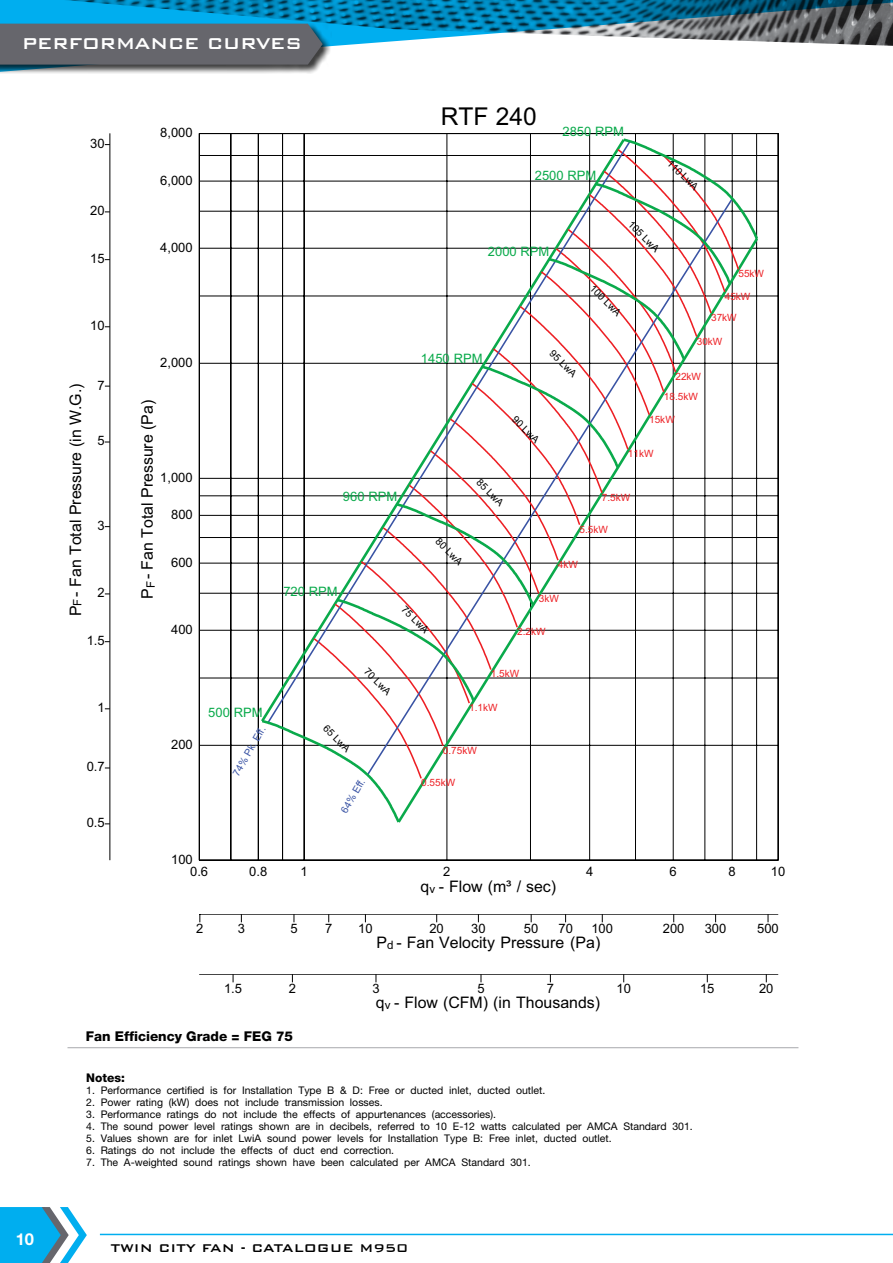
<style>
.page{position:relative;width:893px;height:1263px;background:#fff}
.page>*{position:absolute;margin:0;border:0;box-sizing:border-box;transform-origin:0 0}
.t1{font:24.6px "Arial";color:#000}
.t2{font:500 21px "Bank Gothic BT";letter-spacing:-.03em;color:#fff}
.t3{font:700 16.5px "Helvetica Neue";color:#fff}
.t4{font:15.9px "Arial";color:#000}
.t5{font:500 15px "Bank Gothic BT";color:#000}
.t6{font:800 13.5px "Helvetica Neue";color:#000}
.t7{font:12.9px "Arial";color:#000}
.t8{font:12.9px "Arial";color:#0aaa4b}
.t9{font:800 12px "Helvetica Neue";color:#000}
.t10{font:11.55px "Arial";color:#000}
.t11{font:10.5px "Helvetica Neue";color:#000}
.t12{font:10.05px "Arial";color:#ed1f24}
.t13{font:10.05px "Arial";color:#000}
.t14{font:10.05px "Arial";color:#3953a4}
.s1{font-size:11.55px}
</style>
<div class="page">
<svg style="left:0;top:0;width:893px;height:47px;background:#3b8eae"></svg>
<div style="left:0;top:23px;width:331px;height:51px;background:#000;opacity:.75"></div>
<div style="left:0;top:24px;width:323px;height:41px;background:#66666c"></div>
<svg style="left:0;top:1207px;width:87px;height:56px"></svg>
<hr style="left:100px;top:1234px;width:793px;height:1px;background:#00aeef">
<hr style="left:68px;top:1047px;width:730px;height:1px;background:#a7a9ac">
<hr style="left:304px;top:133px;width:1px;height:727px;background:#000">
<hr style="left:447px;top:133px;width:1px;height:727px;background:#000">
<hr style="left:530px;top:133px;width:1px;height:727px;background:#000">
<hr style="left:589px;top:133px;width:1px;height:727px;background:#000">
<hr style="left:635px;top:133px;width:1px;height:727px;background:#000">
<hr style="left:673px;top:133px;width:1px;height:727px;background:#000">
<hr style="left:705px;top:133px;width:1px;height:727px;background:#000">
<hr style="left:732px;top:133px;width:1px;height:727px;background:#000">
<hr style="left:756px;top:133px;width:1px;height:727px;background:#000">
<hr style="left:778px;top:133px;width:1px;height:727px;background:#000">
<hr style="left:231px;top:133px;width:1px;height:727px;background:#000">
<hr style="left:258px;top:133px;width:1px;height:727px;background:#000">
<hr style="left:282px;top:133px;width:1px;height:727px;background:#000">
<hr style="left:199px;top:860px;width:579px;height:1px;background:#000">
<hr style="left:199px;top:745px;width:579px;height:1px;background:#000">
<hr style="left:199px;top:678px;width:579px;height:1px;background:#000">
<hr style="left:199px;top:630px;width:579px;height:1px;background:#000">
<hr style="left:199px;top:593px;width:579px;height:1px;background:#000">
<hr style="left:199px;top:563px;width:579px;height:1px;background:#000">
<hr style="left:199px;top:537px;width:579px;height:1px;background:#000">
<hr style="left:199px;top:515px;width:579px;height:1px;background:#000">
<hr style="left:199px;top:495px;width:579px;height:1px;background:#000">
<hr style="left:199px;top:478px;width:579px;height:1px;background:#000">
<hr style="left:199px;top:363px;width:579px;height:1px;background:#000">
<hr style="left:199px;top:296px;width:579px;height:1px;background:#000">
<hr style="left:199px;top:248px;width:579px;height:1px;background:#000">
<hr style="left:199px;top:211px;width:579px;height:1px;background:#000">
<hr style="left:199px;top:181px;width:579px;height:1px;background:#000">
<hr style="left:199px;top:155px;width:579px;height:1px;background:#000">
<hr style="left:199px;top:859px;width:579px;height:1px;background:#000">
<hr style="left:777px;top:133px;width:1px;height:727px;background:#000">
<hr style="left:199px;top:133px;width:579px;height:1px;background:#000">
<hr style="left:199px;top:133px;width:1px;height:727px;background:#000">
<svg style="left:259px;top:137px;width:501px;height:688px"></svg>
<hr style="left:199px;top:914px;width:579px;height:1px;background:#000">
<hr style="left:199px;top:974px;width:579px;height:1px;background:#000">
<hr style="left:110px;top:133px;width:1px;height:727px;background:#000">
<h2 class="t2" style="left:22px;top:32px;width:282px">PERFORMANCE CURVES</h2>
<p class="t7" style="left:90px;top:135px;width:16px">30</p>
<p class="t7" style="left:90px;top:202px;width:16px">20</p>
<p class="t7" style="left:90px;top:250px;width:16px">15</p>
<p class="t7" style="left:90px;top:317px;width:16px">10</p>
<p class="t7" style="left:160px;top:124px;width:34px">8,000</p>
<p class="t7" style="left:160px;top:172px;width:34px">6,000</p>
<p class="t7" style="left:160px;top:239px;width:34px">4,000</p>
<h1 class="t1" style="left:441px;top:100px;width:97px">RTF 240</h1>
<p class="t8" style="left:562px;top:123px;width:63px">2850 RPM</p>
<p class="t8" style="left:535px;top:167px;width:63px">2500 RPM</p>
<p class="t13" style="left:674px;top:156px;width:41px;rotate:45deg">110 LwA</p>
<p class="t8" style="left:488px;top:242px;width:63px">2000 RPM</p>
<p class="t13" style="left:635px;top:218px;width:41px;rotate:45deg">105 LwA</p>
<p class="t13" style="left:596px;top:282px;width:41px;rotate:45deg">100 LwA</p>
<p class="t12" style="left:738px;top:267px;width:27px">55kW</p>
<p class="t12" style="left:725px;top:290px;width:27px">45kW</p>
<p class="t12" style="left:711px;top:311px;width:27px">37kW</p>
<p class="t12" style="left:697px;top:334px;width:27px">30kW</p>
<h3 class="t4" style="left:65px;top:616px;width:234px;rotate:-90deg">P - Fan Total Pressure (in W.G.)</h3>
<p class="t10" style="left:70px;top:606px;width:9px;rotate:-90deg">F</p>
<p class="t7" style="left:98px;top:377px;width:9px">7</p>
<p class="t7" style="left:98px;top:432px;width:9px">5</p>
<p class="t7" style="left:98px;top:517px;width:9px">3</p>
<p class="t7" style="left:98px;top:584px;width:9px">2</p>
<p class="t7" style="left:87px;top:632px;width:20px">1.5</p>
<p class="t7" style="left:98px;top:699px;width:9px">1</p>
<p class="t7" style="left:87px;top:758px;width:20px">0.7</p>
<p class="t7" style="left:87px;top:814px;width:20px">0.5</p>
<p class="t7" style="left:160px;top:354px;width:34px">2,000</p>
<h3 class="t4" style="left:137px;top:599px;width:201px;rotate:-90deg">P - Fan Total Pressure (Pa)</h3>
<p class="t7" style="left:160px;top:469px;width:34px">1,000</p>
<p class="t7" style="left:171px;top:506px;width:23px">800</p>
<p class="t7" style="left:171px;top:554px;width:23px">600</p>
<p class="t10" style="left:143px;top:588px;width:9px;rotate:-90deg">F</p>
<p class="t7" style="left:171px;top:621px;width:23px">400</p>
<p class="t7" style="left:171px;top:736px;width:23px">200</p>
<p class="t8" style="left:208px;top:704px;width:56px">500 RPM</p>
<p class="t14" style="left:230px;top:772px;width:57px;rotate:-60deg">74% Pk. Eff.</p>
<p class="t7" style="left:171px;top:851px;width:23px">100</p>
<p class="t8" style="left:343px;top:488px;width:56px">960 RPM</p>
<p class="t8" style="left:283px;top:583px;width:56px">720 RPM</p>
<p class="t8" style="left:421px;top:350px;width:63px">1450 RPM</p>
<p class="t13" style="left:519px;top:412px;width:35px;rotate:45deg">90 LwA</p>
<p class="t13" style="left:442px;top:535px;width:35px;rotate:45deg">80 LwA</p>
<p class="t13" style="left:483px;top:476px;width:35px;rotate:45deg">85 LwA</p>
<p class="t13" style="left:556px;top:347px;width:35px;rotate:45deg">95 LwA</p>
<p class="t12" style="left:675px;top:370px;width:27px">22kW</p>
<p class="t12" style="left:664px;top:390px;width:36px">18.5kW</p>
<p class="t12" style="left:649px;top:412px;width:27px">15kW</p>
<p class="t12" style="left:628px;top:447px;width:27px">11kW</p>
<p class="t12" style="left:602px;top:490px;width:30px">7.5kW</p>
<p class="t12" style="left:580px;top:522px;width:30px">5.5kW</p>
<p class="t12" style="left:558px;top:558px;width:22px">4kW</p>
<p class="t12" style="left:539px;top:591px;width:22px">3kW</p>
<p class="t13" style="left:408px;top:603px;width:35px;rotate:45deg">75 LwA</p>
<p class="t12" style="left:517px;top:625px;width:30px">2.2kW</p>
<p class="t13" style="left:330px;top:721px;width:35px;rotate:45deg">65 LwA</p>
<p class="t13" style="left:370px;top:665px;width:35px;rotate:45deg">70 LwA</p>
<p class="t14" style="left:338px;top:809px;width:39px;rotate:-60deg">64% Eff.</p>
<p class="t12" style="left:491px;top:667px;width:30px">1.5kW</p>
<p class="t12" style="left:469px;top:701px;width:30px">1.1kW</p>
<p class="t12" style="left:443px;top:743px;width:36px">0.75kW</p>
<p class="t12" style="left:421px;top:776px;width:36px">0.55kW</p>
<p class="t7" style="left:190px;top:863px;width:20px">0.6</p>
<p class="t7" style="left:249px;top:863px;width:20px">0.8</p>
<p class="t7" style="left:301px;top:863px;width:9px">1</p>
<p class="t7" style="left:443px;top:863px;width:9px">2</p>
<p class="t7" style="left:586px;top:863px;width:9px">4</p>
<p class="t7" style="left:670px;top:863px;width:9px">6</p>
<p class="t7" style="left:729px;top:863px;width:9px">8</p>
<p class="t7" style="left:771px;top:863px;width:16px">10</p>
<h3 class="t4" style="left:420px;top:876px;width:137px">q - Flow (m³ / sec)</h3>
<p class="t10" style="left:430px;top:881px;width:7px">v</p>
<p class="t7" style="left:196px;top:920px;width:9px">2</p>
<p class="t7" style="left:238px;top:920px;width:9px">3</p>
<p class="t7" style="left:290px;top:920px;width:9px">5</p>
<p class="t7" style="left:325px;top:920px;width:9px">7</p>
<p class="t7" style="left:358px;top:920px;width:16px">10</p>
<p class="t7" style="left:429px;top:920px;width:16px">20</p>
<p class="t7" style="left:471px;top:920px;width:16px">30</p>
<p class="t7" style="left:524px;top:920px;width:16px">50</p>
<p class="t7" style="left:558px;top:920px;width:16px">70</p>
<p class="t7" style="left:591px;top:920px;width:23px">100</p>
<p class="t7" style="left:663px;top:920px;width:23px">200</p>
<p class="t7" style="left:705px;top:920px;width:23px">300</p>
<p class="t7" style="left:757px;top:920px;width:23px">500</p>
<h3 class="t4" style="left:376px;top:932px;width:225px">P -<span class="s1">d</span> Fan Velocity Pressure (Pa)</h3>
<p class="t7" style="left:224px;top:980px;width:20px">1.5</p>
<p class="t7" style="left:289px;top:980px;width:9px">2</p>
<p class="t7" style="left:372px;top:980px;width:9px">3</p>
<p class="t7" style="left:477px;top:980px;width:9px">5</p>
<p class="t7" style="left:547px;top:980px;width:9px">7</p>
<p class="t7" style="left:616px;top:980px;width:16px">10</p>
<p class="t7" style="left:700px;top:980px;width:16px">15</p>
<p class="t7" style="left:759px;top:980px;width:16px">20</p>
<h3 class="t4" style="left:376px;top:992px;width:226px">q -<span class="s1">v</span> Flow (CFM) (in Thousands)</h3>
<p class="t6" style="left:86px;top:1028px;width:209px">Fan Efficiency Grade = FEG 75</p>
<h3 class="t3" style="left:16px;top:1228px;width:20px">10</h3>
<p class="t9" style="left:86px;top:1071px;width:40px">Notes:</p>
<p class="t11" style="left:86px;top:1084px;width:461px">1. Performance certified is for Installation Type B &amp; D: Free or ducted inlet, ducted outlet.</p>
<p class="t11" style="left:86px;top:1096px;width:298px">2. Power rating (kW) does not include transmission losses.</p>
<p class="t11" style="left:86px;top:1108px;width:411px">3. Performance ratings do not include the effects of appurtenances (accessories).</p>
<p class="t11" style="left:86px;top:1120px;width:608px">4. The sound power level ratings shown are in decibels, referred to 10 E-12 watts calculated per AMCA Standard 301.</p>
<p class="t11" style="left:86px;top:1132px;width:527px">5. Values shown are for inlet LwiA sound power levels for Installation Type B: Free inlet, ducted outlet.</p>
<p class="t11" style="left:86px;top:1144px;width:310px">6. Ratings do not include the effects of duct end correction.</p>
<p class="t11" style="left:86px;top:1156px;width:446px">7. The A-weighted sound ratings shown have been calculated per AMCA Standard 301.</p>
<h3 class="t5" style="left:111px;top:1240px;width:299px">TWIN CITY FAN - CATALOGUE M950</h3>
</div>
